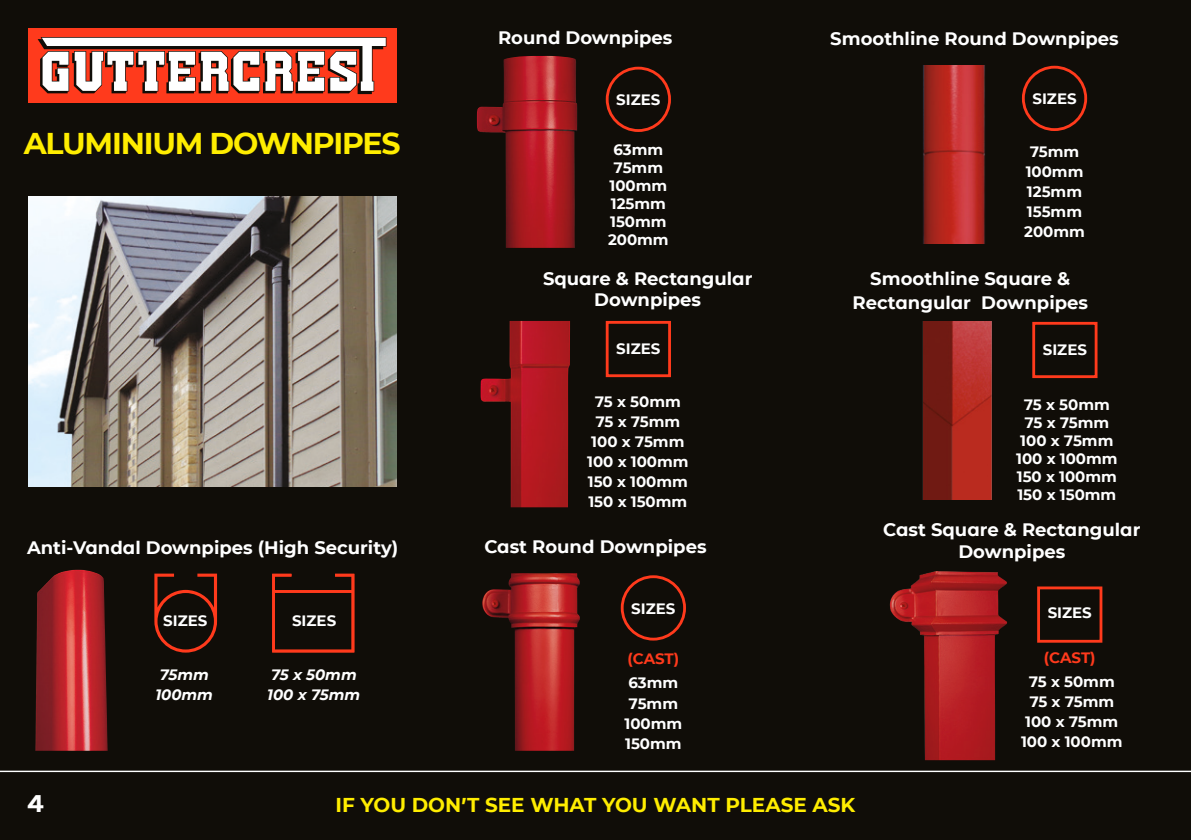
<style>
.page{position:relative;width:1191px;height:840px;background:#fff}
.page>*{position:absolute;margin:0;border:0;box-sizing:border-box;transform-origin:0 0}
.t1{font:700 30px "CMG Sans";letter-spacing:-.04em;color:#ffed00}
.t2{font:700 24px "CMG Sans";color:#fff}
.t3{font:700 20px "CMG Sans";color:#ffed00}
.t4{font:700 18px/21.6px "CMG Sans";color:#fff;text-align:center}
.t5{font:700 15px "CMG Sans";color:#fff}
.t6{font:italic 700 15px "CMG Sans";color:#fff}
.t7{font:700 15px "CMG Sans";letter-spacing:-.01em;color:#ff3a1c}
</style>
<div class="page">
<div style="left:0;top:0;width:1191px;height:839px;background:#100d08"></div>
<hr style="left:0;top:770px;width:1191px;height:1px;background:#fff">
<img style="left:477px;top:56px;width:100px;height:192px">
<img style="left:482px;top:573px;width:98px;height:177px">
<img style="left:889px;top:571px;width:118px;height:188px">
<img style="left:480px;top:321px;width:90px;height:186px">
<div style="left:606px;top:67px;width:65px;height:65px;border:3px solid #ff3a1c;border-radius:50%"></div>
<div style="left:1022px;top:66px;width:65px;height:65px;border:3px solid #ff3a1c;border-radius:50%"></div>
<div style="left:621px;top:575px;width:65px;height:65px;border:3px solid #ff3a1c;border-radius:50%"></div>
<div style="left:606px;top:321px;width:65px;height:56px;border:3px solid #ff3a1c"></div>
<div style="left:1037px;top:586px;width:65px;height:56px;border:3px solid #ff3a1c"></div>
<div style="left:1032px;top:322px;width:65px;height:56px;border:3px solid #ff3a1c"></div>
<img style="left:922px;top:322px;width:70px;height:177px">
<img style="left:923px;top:66px;width:62px;height:177px">
<div style="left:28px;top:28px;width:369px;height:74px;background:#ff3a1c"></div>
<svg style="left:38px;top:37px;width:348px;height:57px"></svg>
<img style="left:28px;top:196px;width:369px;height:290px">
<img style="left:35px;top:569px;width:73px;height:181px">
<svg style="left:154px;top:573px;width:63px;height:79px"></svg>
<svg style="left:272px;top:573px;width:82px;height:79px"></svg>
<p class="t4" style="left:498px;top:26px;width:176px">Round Downpipes</p>
<p class="t4" style="left:830px;top:27px;width:290px">Smoothline Round Downpipes</p>
<p class="t1" style="left:24px;top:121px;width:378px">ALUMINIUM DOWNPIPES</p>
<p class="t4" style="left:27px;top:535px;width:373px">Anti-Vandal Downpipes (High Security)</p>
<p class="t5" style="left:163px;top:609px;width:46px">SIZES</p>
<p class="t5" style="left:292px;top:609px;width:46px">SIZES</p>
<p class="t6" style="left:159px;top:663px;width:51px">75mm</p>
<p class="t6" style="left:155px;top:683px;width:59px">100mm</p>
<p class="t6" style="left:271px;top:663px;width:87px">75 x 50mm</p>
<p class="t6" style="left:267px;top:683px;width:95px">100 x 75mm</p>
<p class="t5" style="left:616px;top:89px;width:46px">SIZES</p>
<p class="t5" style="left:1032px;top:88px;width:46px">SIZES</p>
<p class="t5" style="left:613px;top:139px;width:51px">63mm</p>
<p class="t5" style="left:613px;top:157px;width:51px">75mm</p>
<p class="t5" style="left:609px;top:175px;width:59px">100mm</p>
<p class="t5" style="left:611px;top:193px;width:57px">125mm</p>
<p class="t5" style="left:610px;top:211px;width:58px">150mm</p>
<p class="t5" style="left:608px;top:229px;width:62px">200mm</p>
<p class="t4" style="left:543px;top:266px;width:211px">Square &amp; Rectangular<br>Downpipes</p>
<p class="t5" style="left:616px;top:338px;width:46px">SIZES</p>
<p class="t5" style="left:595px;top:390px;width:87px">75 x 50mm</p>
<p class="t5" style="left:595px;top:410px;width:86px">75 x 75mm</p>
<p class="t5" style="left:591px;top:430px;width:95px">100 x 75mm</p>
<p class="t5" style="left:587px;top:450px;width:103px">100 x 100mm</p>
<p class="t5" style="left:588px;top:470px;width:102px">150 x 100mm</p>
<p class="t5" style="left:588px;top:490px;width:100px">150 x 150mm</p>
<p class="t4" style="left:484px;top:534px;width:224px">Cast Round Downpipes</p>
<p class="t5" style="left:631px;top:597px;width:46px">SIZES</p>
<p class="t5" style="left:1029px;top:140px;width:51px">75mm</p>
<p class="t5" style="left:1025px;top:160px;width:59px">100mm</p>
<p class="t5" style="left:1027px;top:180px;width:57px">125mm</p>
<p class="t5" style="left:1027px;top:200px;width:57px">155mm</p>
<p class="t5" style="left:1024px;top:220px;width:62px">200mm</p>
<p class="t4" style="left:852px;top:265px;width:237px;line-height:24px">Smoothline Square &amp;<br>Rectangular Downpipes</p>
<p class="t5" style="left:1042px;top:339px;width:46px">SIZES</p>
<p class="t5" style="left:1024px;top:394px;width:87px">75 x 50mm</p>
<p class="t5" style="left:1024px;top:412px;width:86px">75 x 75mm</p>
<p class="t5" style="left:1020px;top:430px;width:95px">100 x 75mm</p>
<p class="t5" style="left:1016px;top:448px;width:103px">100 x 100mm</p>
<p class="t5" style="left:1016px;top:466px;width:102px">150 x 100mm</p>
<p class="t5" style="left:1017px;top:484px;width:100px">150 x 150mm</p>
<p class="t4" style="left:883px;top:518px;width:259px">Cast Square &amp; Rectangular<br>Downpipes</p>
<p class="t5" style="left:1047px;top:602px;width:46px">SIZES</p>
<p class="t7" style="left:627px;top:647px;width:53px">(CAST)</p>
<p class="t7" style="left:1044px;top:646px;width:53px">(CAST)</p>
<p class="t5" style="left:628px;top:672px;width:51px">63mm</p>
<p class="t5" style="left:628px;top:692px;width:51px">75mm</p>
<p class="t5" style="left:624px;top:712px;width:59px">100mm</p>
<p class="t5" style="left:625px;top:732px;width:58px">150mm</p>
<p class="t5" style="left:1028px;top:670px;width:87px">75 x 50mm</p>
<p class="t5" style="left:1029px;top:690px;width:86px">75 x 75mm</p>
<p class="t5" style="left:1025px;top:710px;width:95px">100 x 75mm</p>
<p class="t5" style="left:1021px;top:730px;width:103px">100 x 100mm</p>
<p class="t2" style="left:27px;top:785px;width:18px">4</p>
<p class="t3" style="left:335px;top:789px;width:521px">IF YOU DON’T SEE WHAT YOU WANT PLEASE ASK</p>
</div>
